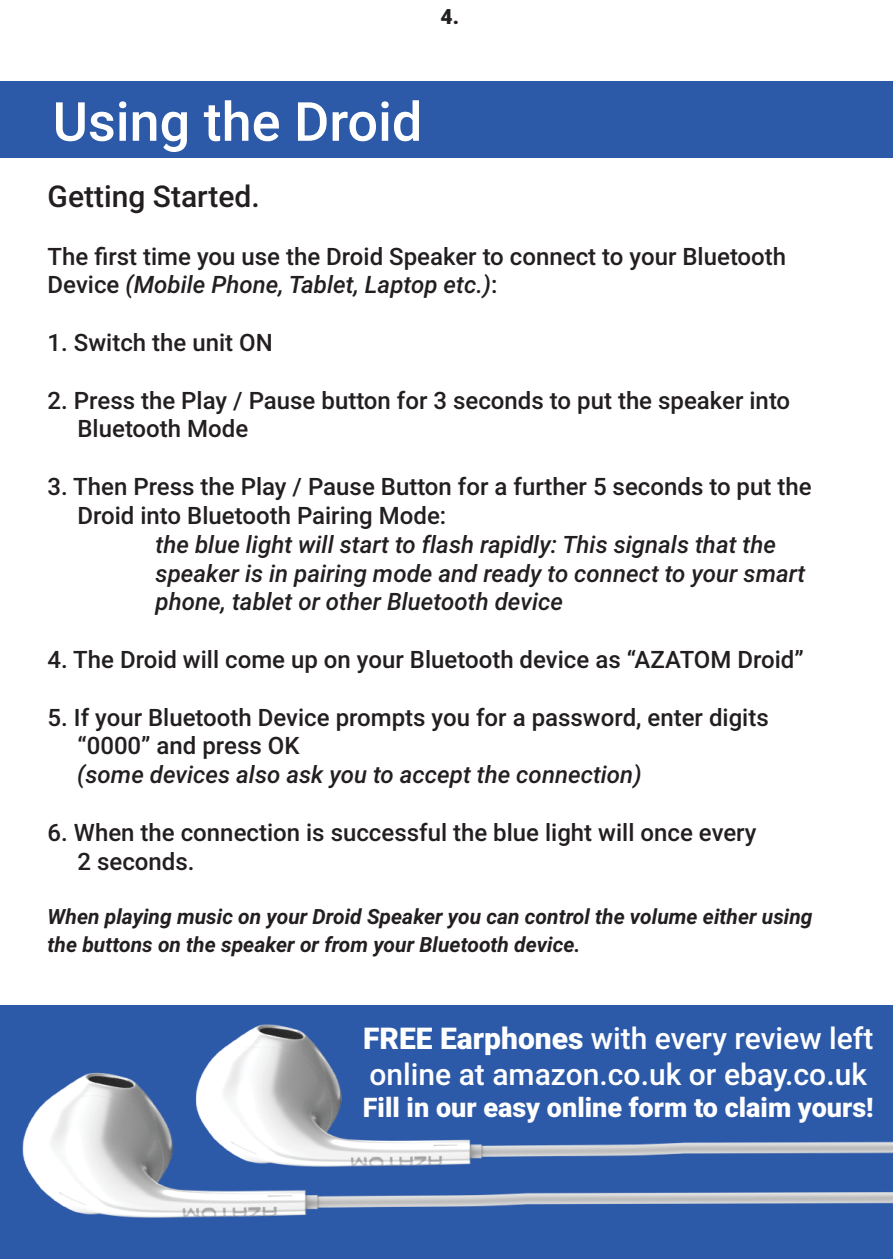
<style>
.page{position:relative;width:893px;height:1259px;background:#fff}
.page>*{position:absolute;margin:0;border:0;box-sizing:border-box;transform-origin:0 0}
.t1{font:500 54px "Roboto";color:#fff}
.t2{font:500 30px/36px "Roboto";color:#fff}
.t3{font:500 30px "Roboto";color:#231f20}
.t4{font:900 27px "Roboto";color:#fff}
.t5{font:500 24px/28.8px "Roboto";color:#231f20}
.t6{font:italic 500 24px/28.8px "Roboto";color:#231f20}
.t7{font:italic 700 21px/28.8px "Roboto";color:#231f20}
.t8{font:900 21px "Roboto";color:#231f20}
.s1{font-style:italic}
.s2{font-weight:900}
</style>
<div class="page">
<div style="left:0;top:82px;width:893px;height:76px;background:#2c59a8"></div>
<div style="left:1px;top:1006px;width:892px;height:253px;background:#2c59a8"></div>
<img style="left:0;top:1026px;width:893px;height:191px">
<img style="left:157px;top:1024px;width:735px;height:142px">
<p class="t8" style="left:441px;top:2px;width:20px">4.</p>
<h1 class="t1" style="left:53px;top:84px;width:371px">Using the Droid</h1>
<p class="t3" style="left:48px;top:175px;width:214px">Getting Started.</p>
<p class="t5" style="left:48px;top:241px;width:740px">The first time you use the Droid Speaker to connect to your Bluetooth<br>Device <span class="s1">(Mobile Phone, Tablet, Laptop etc.)</span>:</p>
<p class="t5" style="left:48px;top:327px;width:227px">1. Switch the unit ON</p>
<p class="t5" style="left:78px;top:385px;width:714px;text-indent:-30px">2. Press the Play / Pause button for 3 seconds to put the speaker into<br>Bluetooth Mode</p>
<p class="t5" style="left:78px;top:471px;width:736px;text-indent:-30px">3. Then Press the Play / Pause Button for a further 5 seconds to put the<br>Droid into Bluetooth Pairing Mode:</p>
<p class="t6" style="left:156px;top:529px;width:651px">the blue light will start to flash rapidly: This signals that the speaker is in pairing mode and ready to connect to your smart phone, tablet or other Bluetooth device</p>
<p class="t5" style="left:48px;top:644px;width:758px">4. The Droid will come up on your Bluetooth device as “AZATOM Droid”</p>
<p class="t5" style="left:78px;top:702px;width:693px;text-indent:-30px">5. If your Bluetooth Device prompts you for a password, enter digits “0000” and press OK</p>
<p class="t6" style="left:77px;top:759px;width:566px">(some devices also ask you to accept the connection)</p>
<p class="t5" style="left:78px;top:817px;width:681px;text-indent:-30px">6. When the connection is successful the blue light will once every<br>2 seconds.</p>
<p class="t7" style="left:48px;top:901px;width:766px">When playing music on your Droid Speaker you can control the volume either using the buttons on the speaker or from your Bluetooth device.</p>
<p class="t2" style="left:363px;top:1019px;width:512px"><span class="s2">FREE Earphones</span> with every review left online at amazon.co.uk or ebay.co.uk</p>
<p class="t4" style="left:363px;top:1089px;width:512px">Fill in our easy online form to claim yours!</p>
</div>
